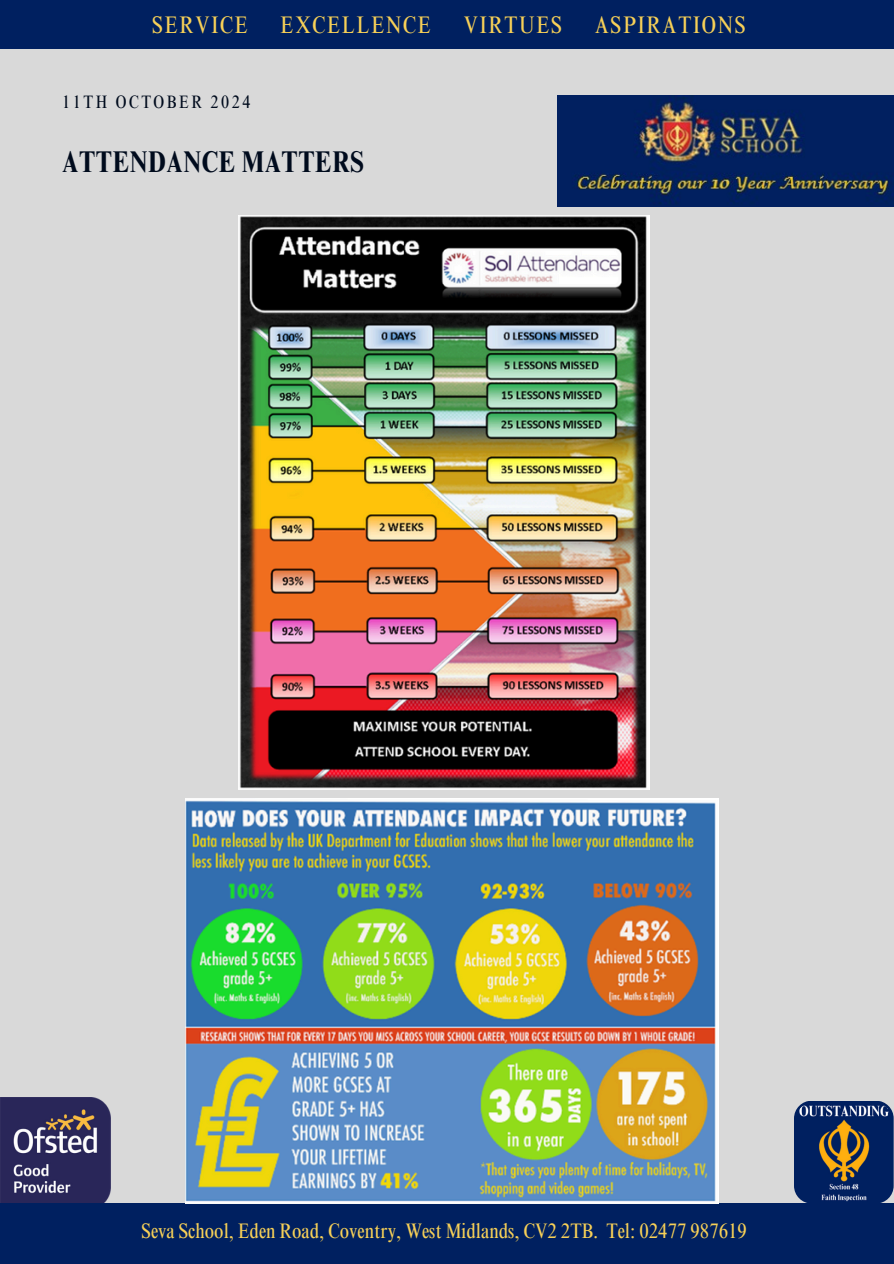
<style>
.page{position:relative;width:894px;height:1264px;background:#fff}
.page>*{position:absolute;margin:0;border:0;box-sizing:border-box;transform-origin:0 0}
.t1{font:700 condensed 30px "Times NRMT Pro";letter-spacing:.02em;color:#000b1d}
.t2{font:condensed 24px "Times NRMT Pro";letter-spacing:.07em;color:#f7d057}
.t3{font:condensed 21px "Times NRMT Pro";color:#f7d057}
.t4{font:condensed 18px "Times NRMT Pro";letter-spacing:.14em;color:#000b1d}
</style>
<div class="page">
<div style="left:0;top:0;width:893px;height:1263px;background:#d9d9d9"></div>
<div style="left:0;top:0;width:893px;height:48px;background:#002060"></div>
<img style="left:0;top:1097px;width:110px;height:106px">
<div style="left:0;top:1203px;width:893px;height:60px;background:#002060"></div>
<svg style="left:794px;top:1101px;width:99px;height:102px;background:#2f3f60"></svg>
<img style="left:238px;top:215px;width:411px;height:574px">
<img style="left:186px;top:798px;width:532px;height:405px">
<img style="left:557px;top:95px;width:336px;height:112px">
<p class="t2" style="left:152px;top:16px;width:97px">SERVICE</p>
<p class="t2" style="left:280px;top:16px;width:152px">EXCELLENCE</p>
<p class="t2" style="left:463px;top:16px;width:99px">VIRTUES</p>
<p class="t2" style="left:594px;top:16px;width:152px">ASPIRATIONS</p>
<p class="t4" style="left:62px;top:95px;width:190px">11TH OCTOBER 2024</p>
<p class="t1" style="left:62px;top:150px;width:303px">ATTENDANCE MATTERS</p>
<p class="t3" style="left:141px;top:1222px;width:606px">Seva School, Eden Road, Coventry, West Midlands, CV2 2TB. Tel: 02477 987619</p>
</div>
